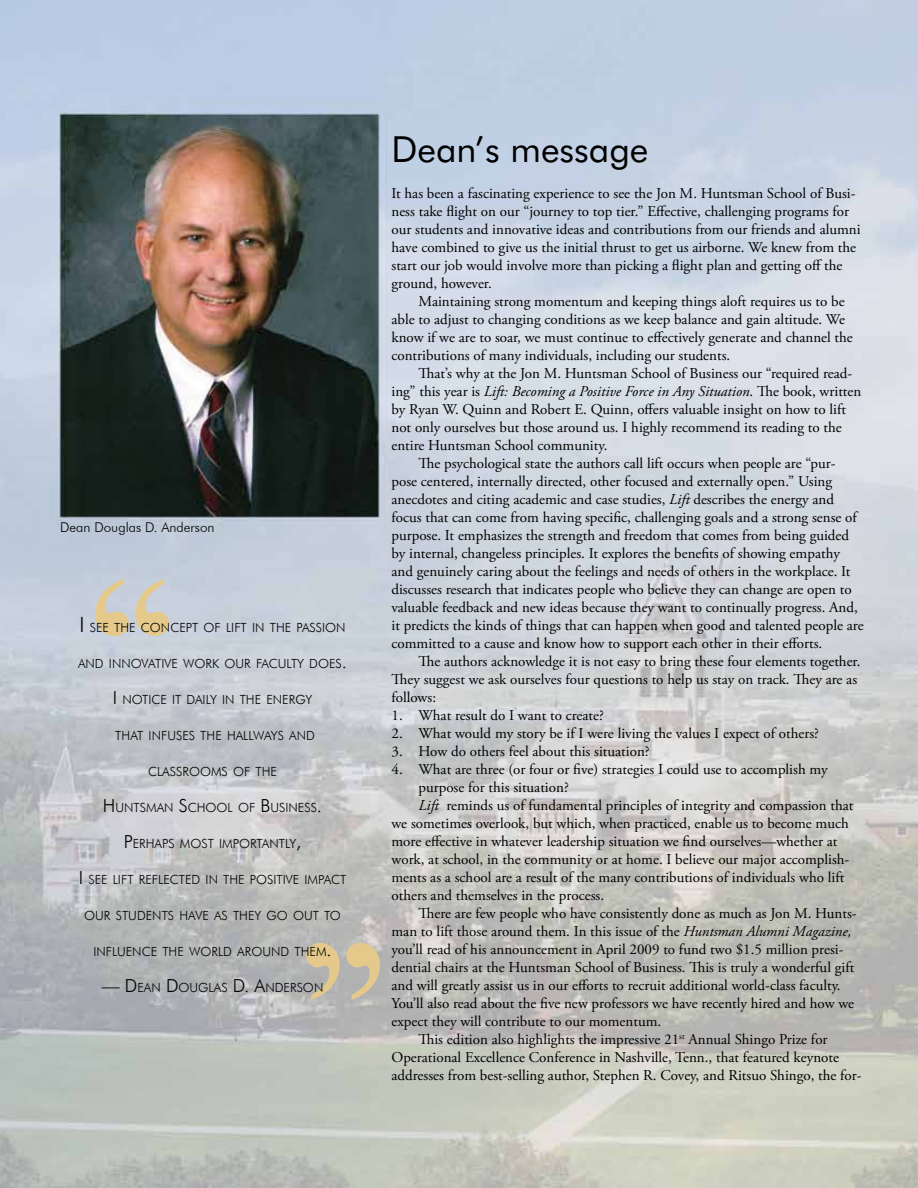
<style>
.page{position:relative;width:918px;height:1188px;background:#fff}
.page>*{position:absolute;margin:0;border:0;box-sizing:border-box;transform-origin:0 0}
.t1{font:225px "Times New Roman";color:#e4c98a}
.t2{font:36px "Futura BT";color:#000}
.t3{font:15px/18px "Adobe Garamond Pro";color:#000}
.t4{font:italic 15px "Adobe Garamond Pro";color:#000}
.t5{font:300 13.5px "Futura BT";color:#000}
.t6{font:300 12.6px "Futura BT";color:#000}
.s1{font-size:21px}
.s2{font-size:18px}
.s3{font-style:normal}
.s4{font-style:italic}
</style>
<div class="page">
<img style="left:0;top:0;width:918px;height:1188px">
<p class="t5" style="left:60px;top:519px;width:156px">Dean Douglas D. Anderson</p>
<h1 class="t1" style="left:75px;top:505px;width:117px">‘‘</h1>
<p class="t6" style="left:80px;top:620px;width:268px"><span class="s1">I</span> SEE THE CONCEPT OF LI FT I N THE PASSION</p>
<p class="t6" style="left:78px;top:656px;width:270px">AND I NNOVATIVE WORK OUR FACULTY DOES<span class="s2">.</span></p>
<p class="t6" style="left:113px;top:692px;width:201px"><span class="s2">I</span> NOTICE IT DAI LY I N THE ENERGY</p>
<p class="t6" style="left:115px;top:728px;width:201px">THAT I NFUSES THE HALLWAYS AND</p>
<p class="t6" style="left:148px;top:764px;width:131px">CLASSROOMS OF THE</p>
<p class="t6" style="left:103px;top:800px;width:221px"><span class="s2">H</span> UNTSMAN <span class="s2">S</span>CHOOL OF <span class="s2">B</span>USI NESS<span class="s2">.</span></p>
<p class="t6" style="left:124px;top:836px;width:179px"><span class="s2">P</span> ERHAPS MOST I MPORTANTLY<span class="s2">,</span></p>
<p class="t6" style="left:79px;top:872px;width:269px"><span class="s2">I</span> SEE LI FT REFLECTED I N THE POSITIVE IMPACT</p>
<p class="t6" style="left:84px;top:908px;width:258px">OUR STUDENTS HAVE AS THEY GO OUT TO</p>
<p class="t6" style="left:93px;top:944px;width:240px">I NFLUENCE THE WORLD AROUND THEM<span class="s2">.</span></p>
<p class="t6" style="left:102px;top:980px;width:223px"><span class="s2">— D</span> EAN <span class="s2">D</span>OUGLAS <span class="s2">D. A</span>NDERSON</p>
<h1 class="t1" style="left:400px;top:1074px;width:117px;rotate:-180deg">‘‘</h1>
<h2 class="t2" style="left:392px;top:127px;width:258px">Dean’s message</h2>
<p class="t3" style="left:392px;top:184px;width:471px">It has been a fascinating experience to see the Jon M. Huntsman School of Busi&shy;ness take flight on our “journey to top tier.” Effective, challenging programs for our students and innovative ideas and contributions from our friends and alumni have combined to give us the initial thrust to get us airborne. We knew from the start our job would involve more than picking a flight plan and getting off the ground, however.</p>
<p class="t3" style="left:392px;top:292px;width:463px;text-indent:27px">Maintaining strong momentum and keeping things aloft requires us to be able to adjust to changing conditions as we keep balance and gain altitude. We know if we are to soar, we must continue to effectively generate and channel the contributions of many individuals, including our students.</p>
<p class="t3" style="left:418px;top:364px;width:435px">That’s why at the Jon M. Huntsman School of Business our “required read-</p>
<p class="t4" style="left:392px;top:382px;width:471px"><span class="s3">ing” this year is</span> Lift: Becoming a Positive Force in Any Situation<span class="s3">. The book, written</span></p>
<p class="t3" style="left:392px;top:400px;width:456px">by Ryan W. Quinn and Robert E. Quinn, offers valuable insight on how to lift</p>
<p class="t3" style="left:392px;top:418px;width:452px">not only ourselves but those around us. I highly recommend its reading to the</p>
<p class="t3" style="left:392px;top:436px;width:217px">entire Huntsman School community.</p>
<p class="t3" style="left:418px;top:454px;width:419px">The psychological state the authors call lift occurs when people are “pur-</p>
<p class="t3" style="left:392px;top:472px;width:442px">pose centered, internally directed, other focused and externally open.” Using</p>
<p class="t3" style="left:392px;top:490px;width:444px">anecdotes and citing academic and case studies, <span class="s4">Lift</span> describes the energy and</p>
<p class="t3" style="left:392px;top:508px;width:467px">focus that can come from having specific, challenging goals and a strong sense of</p>
<p class="t3" style="left:392px;top:526px;width:459px">purpose. It emphasizes the strength and freedom that comes from being guided</p>
<p class="t3" style="left:392px;top:544px;width:450px">by internal, changeless principles. It explores the benefits of showing empathy</p>
<p class="t3" style="left:392px;top:562px;width:461px">and genuinely caring about the feelings and needs of others in the workplace. It</p>
<p class="t3" style="left:392px;top:580px;width:462px">discusses research that indicates people who believe they can change are open to</p>
<p class="t3" style="left:392px;top:598px;width:468px">valuable feedback and new ideas because they want to continually progress. And,</p>
<p class="t3" style="left:392px;top:616px;width:474px">it predicts the kinds of things that can happen when good and talented people are</p>
<p class="t3" style="left:392px;top:634px;width:432px">committed to a cause and know how to support each other in their efforts.</p>
<p class="t3" style="left:418px;top:652px;width:443px">The authors acknowledge it is not easy to bring these four elements together.</p>
<p class="t3" style="left:392px;top:670px;width:467px">They suggest we ask ourselves four questions to help us stay on track. They are as</p>
<p class="t3" style="left:392px;top:688px;width:46px">follows:</p>
<p class="t3" style="left:392px;top:706px;width:214px">1. What result do I want to create?</p>
<p class="t3" style="left:392px;top:724px;width:429px">2. What would my story be if I were living the values I expect of others?</p>
<p class="t3" style="left:392px;top:742px;width:260px">3. How do others feel about this situation?</p>
<p class="t3" style="left:392px;top:760px;width:438px">4. What are three (or four or five) strategies I could use to accomplish my</p>
<p class="t3" style="left:418px;top:778px;width:152px">purpose for this situation?</p>
<p class="t3" style="left:418px;top:796px;width:437px"><span class="s4">Lift</span> reminds us of fundamental principles of integrity and compassion that</p>
<p class="t3" style="left:392px;top:814px;width:459px">we sometimes overlook, but which, when practiced, enable us to become much</p>
<p class="t3" style="left:392px;top:832px;width:448px">more effective in whatever leadership situation we find ourselves—whether at</p>
<p class="t3" style="left:392px;top:850px;width:459px">work, at school, in the community or at home. I believe our major accomplish-</p>
<p class="t3" style="left:392px;top:868px;width:454px">ments as a school are a result of the many contributions of individuals who lift</p>
<p class="t3" style="left:392px;top:886px;width:214px">others and themselves in the process.</p>
<p class="t3" style="left:418px;top:904px;width:440px">There are few people who have consistently done as much as Jon M. Hunts-</p>
<p class="t3" style="left:392px;top:922px;width:461px">man to lift those around them. In this issue of the <span class="s4">Huntsman Alumni Magazine,</span></p>
<p class="t3" style="left:392px;top:940px;width:454px">you’ll read of his announcement in April 2009 to fund two $1.5 million presi-</p>
<p class="t3" style="left:392px;top:958px;width:464px">dential chairs at the Huntsman School of Business. This is truly a wonderful gift</p>
<p class="t3" style="left:392px;top:976px;width:451px">and will greatly assist us in our efforts to recruit additional world-class faculty.</p>
<p class="t3" style="left:392px;top:994px;width:464px">You’ll also read about the five new professors we have recently hired and how we</p>
<p class="t3" style="left:392px;top:1012px;width:271px">expect they will contribute to our momentum.</p>
<p class="t3" style="left:418px;top:1030px;width:411px">This edition also highlights the impressive 21<sup>st</sup> Annual Shingo Prize for</p>
<p class="t3" style="left:392px;top:1048px;width:449px">Operational Excellence Conference in Nashville, Tenn., that featured keynote</p>
<p class="t3" style="left:392px;top:1066px;width:472px">addresses from best-selling author, Stephen R. Covey, and Ritsuo Shingo, the for-</p>
</div>
